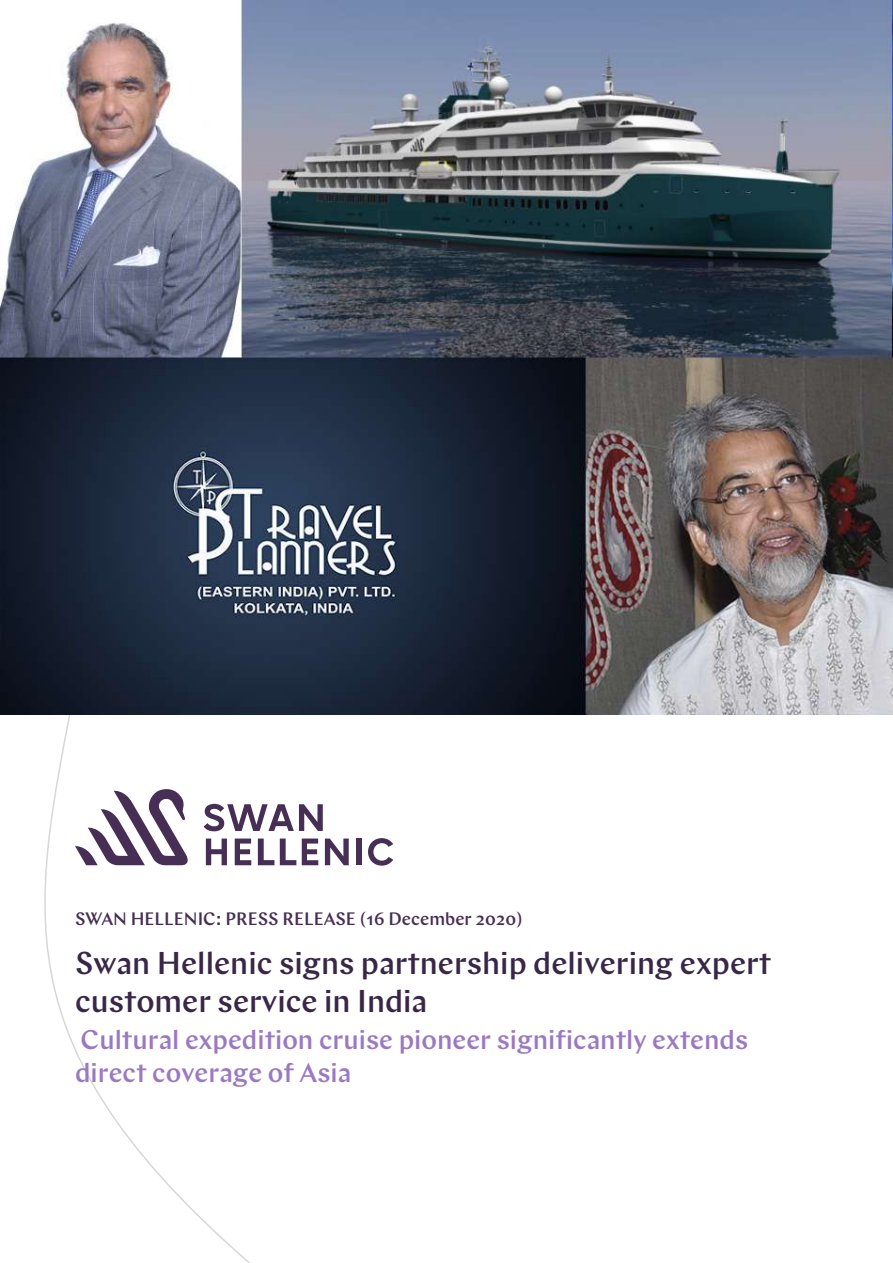
<style>
.page{position:relative;width:893px;height:1263px;background:#fff}
.page>*{position:absolute;margin:0;border:0;box-sizing:border-box;transform-origin:0 0}
.t1{font:500 31.5px/37.8px "Chap";color:#392748}
.t2{font:500 27px/32.4px "Chap";color:#9b79c1}
.t3{font:500 18px "Chap";color:#472e55}
</style>
<div class="page">
<svg style="left:0;top:714px;width:252px;height:549px"></svg>
<svg style="left:75px;top:788px;width:114px;height:77px"></svg>
<svg style="left:204px;top:804px;width:119px;height:27px"></svg>
<svg style="left:206px;top:838px;width:21px;height:27px"></svg>
<svg style="left:235px;top:838px;width:16px;height:27px"></svg>
<svg style="left:258px;top:838px;width:16px;height:27px"></svg>
<svg style="left:280px;top:838px;width:16px;height:27px"></svg>
<svg style="left:302px;top:838px;width:16px;height:27px"></svg>
<svg style="left:325px;top:838px;width:24px;height:27px"></svg>
<div style="left:356px;top:838px;width:6px;height:27px;background:#472e55"></div>
<svg style="left:368px;top:838px;width:25px;height:28px"></svg>
<img style="left:0;top:0;width:893px;height:714px">
<p class="t3" style="left:75px;top:907px;width:449px">SWAN HELLENIC: PRESS RELEASE (16 December 2020)</p>
<p class="t1" style="left:75px;top:944px;width:698px">Swan Hellenic signs partnership delivering expert customer service in India</p>
<p class="t2" style="left:75px;top:1023px;width:675px">Cultural expedition cruise pioneer significantly extends direct coverage of Asia</p>
</div>
